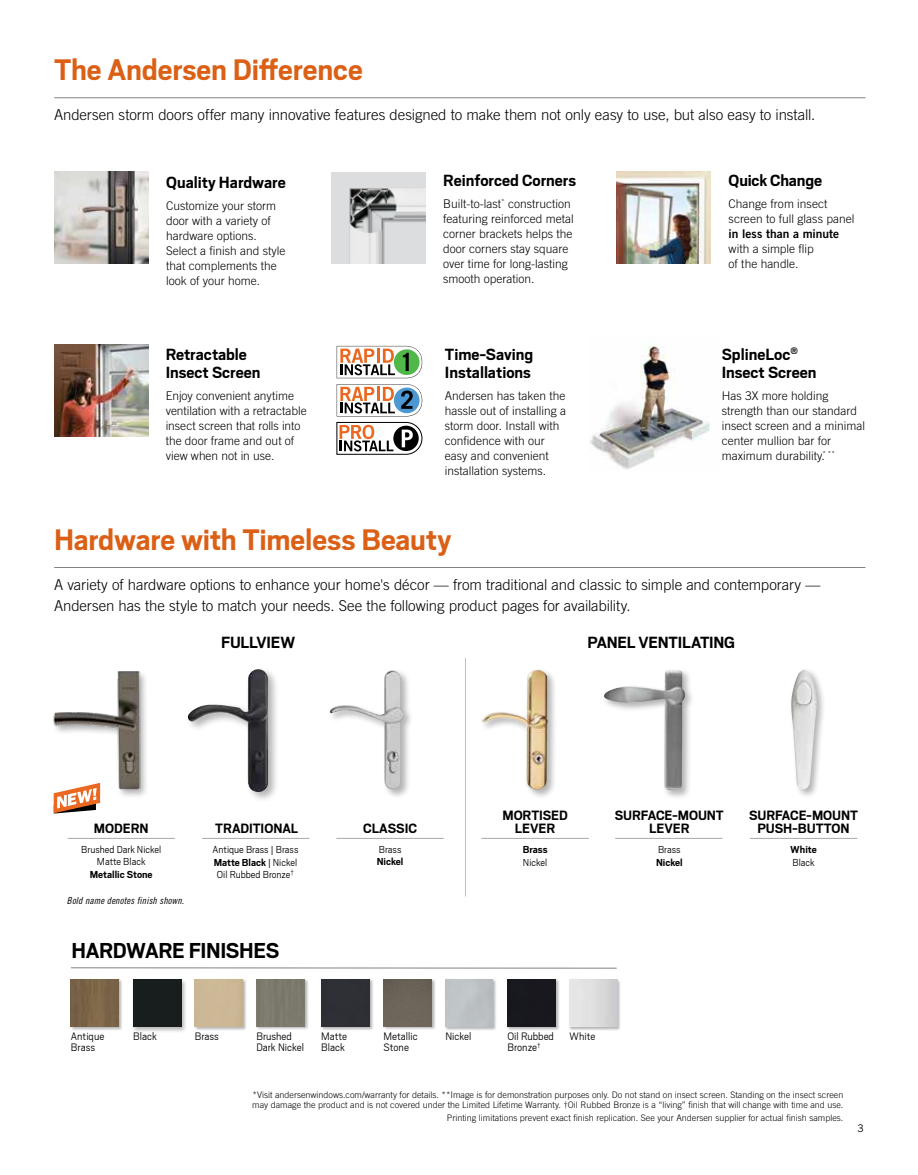
<style>
.page{position:relative;width:918px;height:1175px;background:#fff}
.page>*{position:absolute;margin:0;border:0;box-sizing:border-box;transform-origin:0 0}
.t1{font:700 33px "Scout";letter-spacing:-.005em;color:#db6015}
.t2{font:700 24px "Scout";letter-spacing:-.015em;color:#000}
.t3{font:700 18px/18px "Scout";color:#000}
.t4{font:300 15px/21px "Trade Gothic LT Std";letter-spacing:-.005em;color:#000}
.t5{font:700 15px/13.5px "Scout";letter-spacing:-.005em;color:#000;text-align:center}
.t6{font:300 12px/15px "Trade Gothic LT Std";color:#000}
.t7{font:300 12px/11.1px "Scout";color:#000}
.t8{font:12px "Trade Gothic LT Std Bd 2";color:#000}
.t9{font:300 11.25px/12.8px "Scout";color:#000;text-align:justify}
.t10{font:700 11.25px "Scout";color:#000}
.t11{font:10.5px "Trade Gothic LT Std";color:#000}
.t12{font:9.75px "Trade Gothic LT Std Cn 18 Obl";letter-spacing:.015em;color:#000}
.t13{font:300 9px/10.5px "Trade Gothic LT Std";color:#000}
.s1{font-weight:700}
</style>
<div class="page">
<img style="left:590px;top:345px;width:120px;height:125px">
<div style="left:328px;top:668px;width:86px;height:131px;background:#000;opacity:.3"></div>
<img style="left:330px;top:670px;width:74px;height:119px">
<div style="left:480px;top:667px;width:78px;height:132px;background:#000;opacity:.3"></div>
<img style="left:482px;top:669px;width:66px;height:121px">
<div style="left:602px;top:668px;width:93px;height:131px;background:#000;opacity:.3"></div>
<img style="left:607px;top:670px;width:62px;height:22px">
<img style="left:53px;top:671px;width:93px;height:130px">
<img style="left:54px;top:344px;width:95px;height:92px">
<img style="left:54px;top:172px;width:95px;height:91px">
<div style="left:331px;top:172px;width:95px;height:91px;background:#dcddde"></div>
<img style="left:349px;top:188px;width:77px;height:75px">
<img style="left:617px;top:172px;width:94px;height:91px">
<div style="left:185px;top:666px;width:95px;height:137px;background:#000;opacity:.3"></div>
<img style="left:188px;top:669px;width:69px;height:50px">
<hr style="left:615px;top:838px;width:108px;height:1px;background:#a7a9ac">
<svg style="left:54px;top:783px;width:46px;height:30px"></svg>
<div style="left:789px;top:668px;width:38px;height:131px;background:#000;opacity:.3"></div>
<img style="left:791px;top:669px;width:27px;height:120px">
<hr style="left:465px;top:658px;width:1px;height:238px;background:#bcbec0">
<div style="left:70px;top:978px;width:52px;height:53px;background:#000;opacity:.3"></div>
<img style="left:71px;top:979px;width:47px;height:47px">
<div style="left:132px;top:978px;width:56px;height:55px;background:#000;opacity:.3"></div>
<div style="left:133px;top:979px;width:48px;height:47px;background:#171e1d"></div>
<div style="left:194px;top:978px;width:53px;height:53px;background:#000;opacity:.3"></div>
<div style="left:195px;top:979px;width:48px;height:47px;background:#ccb895"></div>
<div style="left:320px;top:978px;width:54px;height:53px;background:#000;opacity:.3"></div>
<div style="left:321px;top:979px;width:48px;height:47px;background:#2e3036"></div>
<div style="left:568px;top:978px;width:54px;height:53px;background:#000;opacity:.3"></div>
<img style="left:569px;top:979px;width:48px;height:47px">
<div style="left:255px;top:978px;width:54px;height:52px;background:#000;opacity:.3"></div>
<div style="left:256px;top:979px;width:49px;height:47px;background:#7c7a6d"></div>
<div style="left:383px;top:978px;width:53px;height:52px;background:#000;opacity:.3"></div>
<div style="left:384px;top:979px;width:48px;height:47px;background:#6c6459"></div>
<div style="left:444px;top:978px;width:53px;height:53px;background:#000;opacity:.3"></div>
<div style="left:445px;top:979px;width:48px;height:47px;background:#bdc2c5"></div>
<div style="left:507px;top:978px;width:53px;height:53px;background:#000;opacity:.3"></div>
<div style="left:507px;top:979px;width:49px;height:47px;background:#18181e"></div>
<svg style="left:337px;top:346px;width:85px;height:32px"></svg>
<svg style="left:337px;top:384px;width:85px;height:32px"></svg>
<svg style="left:336px;top:422px;width:86px;height:32px"></svg>
<hr style="left:750px;top:838px;width:107px;height:1px;background:#a7a9ac">
<hr style="left:481px;top:838px;width:108px;height:1px;background:#a7a9ac">
<hr style="left:336px;top:838px;width:108px;height:1px;background:#a7a9ac">
<hr style="left:202px;top:838px;width:107px;height:1px;background:#a7a9ac">
<hr style="left:68px;top:838px;width:107px;height:1px;background:#a7a9ac">
<hr style="left:54px;top:567px;width:811px;height:1px;background:#808285">
<hr style="left:54px;top:97px;width:811px;height:1px;background:#808285">
<hr style="left:71px;top:967px;width:546px;height:1px;background:#808285">
<h1 class="t1" style="left:54px;top:49px;width:310px">The Andersen Difference</h1>
<p class="t4" style="left:54px;top:104px;width:763px">Andersen storm doors offer many innovative features designed to make them not only easy to use, but also easy to install.</p>
<h3 class="t3" style="left:166px;top:172px;width:121px">Quality Hardware</h3>
<p class="t6" style="left:166px;top:198px;width:121px">Customize your storm door with a variety of hardware options.<br>Select a finish and style that complements the look of your home.</p>
<h3 class="t3" style="left:166px;top:344px;width:96px">Retractable<br>Insect Screen</h3>
<p class="t6" style="left:166px;top:388px;width:142px">Enjoy convenient anytime ventilation with a retractable insect screen that rolls into the door frame and out of view when not in use.</p>
<h3 class="t3" style="left:443px;top:171px;width:134px">Reinforced Corners</h3>
<p class="t6" style="left:443px;top:196px;width:132px">Built-to-last<sup>*</sup> construction featuring reinforced metal corner brackets helps the door corners stay square over time for long-lasting smooth operation.</p>
<h3 class="t3" style="left:445px;top:345px;width:90px">Time-Saving<br>Installations</h3>
<p class="t6" style="left:445px;top:388px;width:123px">Andersen has taken the hassle out of installing a storm door. Install with confidence with our easy and convenient installation systems.</p>
<h1 class="t1" style="left:54px;top:518px;width:399px">Hardware with Timeless Beauty</h1>
<h3 class="t3" style="left:729px;top:171px;width:95px">Quick Change</h3>
<p class="t6" style="left:729px;top:196px;width:127px">Change from insect screen to full glass panel</p>
<p class="t8" style="left:729px;top:226px;width:112px">in less than a minute</p>
<p class="t6" style="left:729px;top:241px;width:87px">with a simple flip of the handle.</p>
<h3 class="t3" style="left:722px;top:344px;width:96px">SplineLoc<sup>®<br></sup>Insect Screen</h3>
<p class="t6" style="left:722px;top:388px;width:145px">Has 3X more holding strength than our standard insect screen and a minimal center mullion bar for maximum durability.<sup>*</sup> <sup>**</sup></p>
<p class="t4" style="left:54px;top:574px;width:768px">A variety of hardware options to enhance your home's décor — from traditional and classic to simple and contemporary —<br>Andersen has the style to match your needs. See the following product pages for availability.</p>
<h3 class="t3" style="left:221px;top:632px;width:76px">FULLVIEW</h3>
<h3 class="t3" style="left:587px;top:632px;width:149px">PANEL VENTILATING</h3>
<p class="t5" style="left:94px;top:821px;width:56px">MODERN</p>
<p class="t9" style="left:81px;top:842px;width:82px;text-align:center">Brushed Dark Nickel<br>Matte Black</p>
<p class="t10" style="left:90px;top:867px;width:64px">Metallic Stone</p>
<p class="t12" style="left:67px;top:894px;width:119px">Bold name denotes finish shown.</p>
<p class="t5" style="left:215px;top:821px;width:84px">TRADITIONAL</p>
<p class="t9" style="left:213px;top:842px;width:87px">Antique Brass | Brass <span class="s1">Matte Black</span> | Nickel Oil Rubbed Bronze<sup>†</sup></p>
<h2 class="t2" style="left:71px;top:935px;width:209px">HARDWARE FINISHES</h2>
<p class="t5" style="left:363px;top:821px;width:55px">CLASSIC</p>
<p class="t9" style="left:379px;top:842px;width:24px">Brass</p>
<p class="t10" style="left:377px;top:854px;width:28px">Nickel</p>
<p class="t5" style="left:502px;top:807px;width:67px">MORTISED<br>LEVER</p>
<p class="t10" style="left:523px;top:842px;width:26px">Brass</p>
<p class="t9" style="left:523px;top:855px;width:26px">Nickel</p>
<p class="t5" style="left:615px;top:807px;width:111px">SURFACE-MOUNT<br>LEVER</p>
<p class="t9" style="left:658px;top:842px;width:24px">Brass</p>
<p class="t10" style="left:656px;top:854px;width:28px">Nickel</p>
<p class="t5" style="left:749px;top:807px;width:111px">SURFACE-MOUNT<br>PUSH-BUTTON</p>
<p class="t10" style="left:790px;top:842px;width:28px">White</p>
<p class="t9" style="left:792px;top:855px;width:24px">Black</p>
<p class="t7" style="left:71px;top:1029px;width:35px">Antique<br>Brass</p>
<p class="t7" style="left:133px;top:1029px;width:25px">Black</p>
<p class="t7" style="left:195px;top:1029px;width:26px">Brass</p>
<p class="t7" style="left:321px;top:1029px;width:27px">Matte<br>Black</p>
<p class="t7" style="left:256px;top:1029px;width:37px">Brushed</p>
<p class="t7" style="left:569px;top:1030px;width:28px">White</p>
<p class="t7" style="left:256px;top:1041px;width:49px">Dark Nickel</p>
<p class="t7" style="left:384px;top:1029px;width:36px">Metallic<br>Stone</p>
<p class="t7" style="left:445px;top:1029px;width:27px">Nickel</p>
<p class="t7" style="left:507px;top:1029px;width:48px">Oil Rubbed<br>Bronze<sup>†</sup></p>
<p class="t13" style="left:252px;top:1089px;width:593px">*Visit andersenwindows.com/warranty for details. **Image is for demonstration purposes only. Do not stand on insect screen. Standing on the insect screen may damage the product and is not covered under the Limited Lifetime Warranty. †Oil Rubbed Bronze is a “living” finish that will change with time and use.</p>
<p class="t13" style="left:447px;top:1112px;width:398px">Printing limitations prevent exact finish replication. See your Andersen supplier for actual finish samples.</p>
<p class="t11" style="left:858px;top:1121px;width:8px">3</p>
</div>
